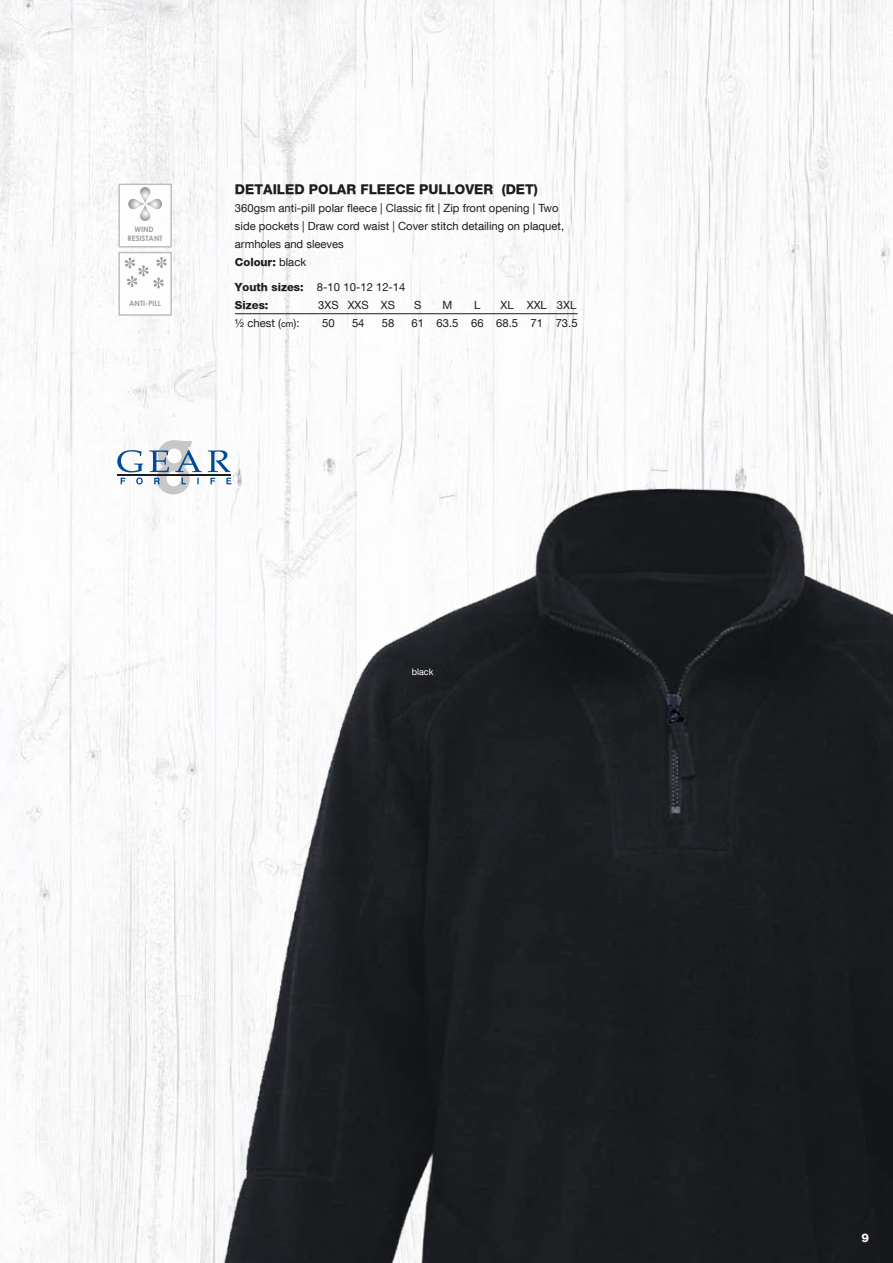
<style>
.page{position:relative;width:893px;height:1263px;background:#fff}
.page>*{position:absolute;margin:0;border:0;box-sizing:border-box;transform-origin:0 0}
.t1{font:800 13.5px "Helvetica Neue";color:#1d1d1b}
.t2{font:800 12px "Helvetica Neue";color:#fff}
.t3{font:11.25px/18px "Helvetica Neue LT Com";color:#1d1d1b}
.t4{font:800 11.25px "Helvetica Neue";color:#1d1d1b}
.t5{font:9px "Helvetica Neue LT Com";color:#fff}
.t6{font:700 7.5px/9px "Century Gothic";color:#9d9d9d;text-align:center}
.s1{font-family:"Helvetica Neue LT Com";font-weight:400}
.s2{font-family:"Helvetica Neue";font-weight:800}
.s3{font-size:9px}
</style>
<div class="page">
<img style="left:0;top:0;width:891px;height:1263px">
<img style="left:174px;top:458px;width:719px;height:805px">
<hr style="left:235px;top:313px;width:343px;height:1px;background:#1d1d1b">
<svg style="left:117px;top:440px;width:114px;height:54px"></svg>
<hr style="left:118px;top:474px;width:113px;height:1px;background:#1d1d1b">
<div style="left:119px;top:184px;width:52px;height:63px;background:#fff"></div>
<div style="left:118px;top:184px;width:54px;height:64px;border:1px solid #bbbdc3"></div>
<svg style="left:140px;top:205px;width:10px;height:16px"></svg>
<svg style="left:140px;top:187px;width:10px;height:16px"></svg>
<svg style="left:146px;top:199px;width:16px;height:10px"></svg>
<svg style="left:128px;top:199px;width:16px;height:10px"></svg>
<div style="left:119px;top:253px;width:52px;height:62px;background:#fff"></div>
<div style="left:118px;top:252px;width:54px;height:64px;border:1px solid #bbbdc3"></div>
<svg style="left:125px;top:257px;width:42px;height:31px"></svg>
<p class="t6" style="left:128px;top:225px;width:37px">WIND<br>RESISTANT</p>
<p class="t6" style="left:129px;top:298px;width:34px">ANTI-PILL</p>
<p class="t1" style="left:235px;top:181px;width:304px">DETAILED POLAR FLEECE PULLOVER (DET)</p>
<p class="t3" style="left:235px;top:199px;width:331px">360gsm anti-pill polar fleece | Classic fit | Zip front opening | Two side pockets | Draw cord waist | Cover stitch detailing on plaquet, armholes and sleeves</p>
<p class="t4" style="left:235px;top:256px;width:73px">Colour: <span class="s1">black</span></p>
<p class="t3" style="left:235px;top:277px;width:172px"><span class="s2">Youth sizes:</span> 8-10 10-12 12-14</p>
<p class="t4" style="left:235px;top:298px;width:35px">Sizes:</p>
<p class="t3" style="left:318px;top:295px;width:78px">3XS XXS XS</p>
<p class="t3" style="left:414px;top:295px;width:9px">S</p>
<p class="t3" style="left:443px;top:295px;width:11px">M</p>
<p class="t3" style="left:474px;top:295px;width:8px">L</p>
<p class="t3" style="left:500px;top:295px;width:77px">XL XXL 3XL</p>
<p class="t3" style="left:235px;top:313px;width:66px">½ chest (<span class="s3">cm</span>):</p>
<p class="t3" style="left:322px;top:313px;width:14px">50</p>
<p class="t3" style="left:352px;top:313px;width:14px">54</p>
<p class="t3" style="left:382px;top:313px;width:14px">58</p>
<p class="t3" style="left:412px;top:313px;width:168px">61 63.5 66 68.5 71 73.5</p>
<p class="t5" style="left:412px;top:667px;width:23px">black</p>
<p class="t2" style="left:861px;top:1231px;width:9px">9</p>
</div>
